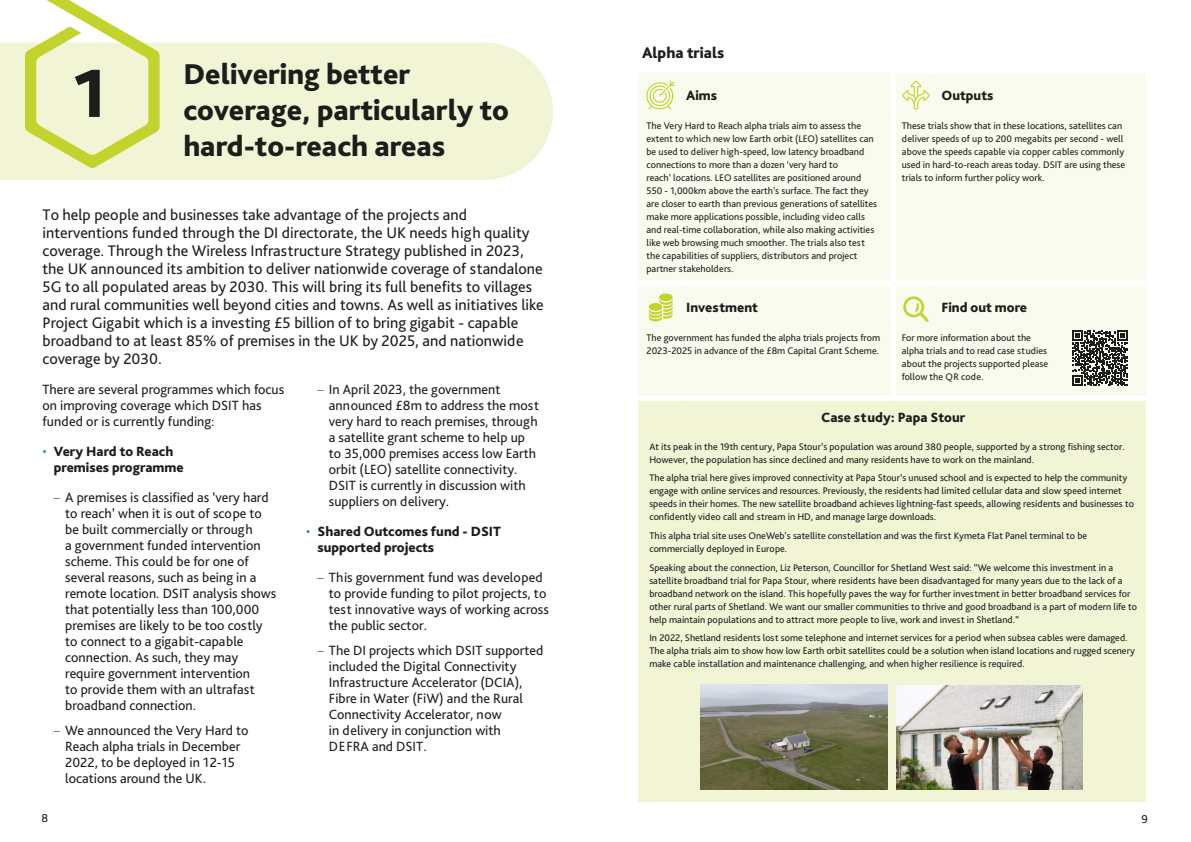
<style>
.page{position:relative;width:1191px;height:842px;background:#fff}
.page>*{position:absolute;margin:0;border:0;box-sizing:border-box;transform-origin:0 0}
.Heading_1{font:800 71px "Bliss Pro";color:#1d1d1b}
.Heading_1-2{font:800 30px/36px "Bliss Pro";color:#1d1d1b}
.Intro_Paragraph{font:16px/18px "Bliss Pro";color:#1d1d1b}
.Heading_2{font:800 16px "Bliss Pro";color:#1d1d1b}
.Body_Copy{font:14px/16px "Bliss Pro";color:#1d1d1b}
.Table_Head{font:800 14px/16px "Bliss Pro";color:#1d1d1b}
.Body_Copy-2{font:800 14px "Bliss Pro";color:#1d1d1b}
.t1{font:12px "Bliss Pro";color:#1d1d1b}
.Table_Text{font:10px/13px "Bliss Pro";color:#1d1d1b}
.s1{font-weight:400;color:#468e99}
.s2{color:#468e99}
</style>
<div class="page">
<div style="left:0;top:43px;width:553px;height:137px;background:#f1f4d5"></div>
<div style="left:638px;top:72px;width:508px;height:324px;background:#fafbef"></div>
<div style="left:638px;top:398px;width:510px;height:404px;background:#f1f4d5"></div>
<div style="left:890px;top:68px;width:45px;height:5px;background:#fff"></div>
<div style="left:935px;top:68px;width:216px;height:5px;background:#fff"></div>
<div style="left:893px;top:281px;width:42px;height:5px;background:#fff"></div>
<div style="left:935px;top:281px;width:216px;height:5px;background:#fff"></div>
<div style="left:638px;top:396px;width:42px;height:5px;background:#fff"></div>
<div style="left:680px;top:396px;width:213px;height:5px;background:#fff"></div>
<div style="left:1146px;top:401px;width:5px;height:401px;background:#fff"></div>
<div style="left:890px;top:73px;width:5px;height:40px;background:#fff"></div>
<div style="left:890px;top:113px;width:5px;height:168px;background:#fff"></div>
<div style="left:890px;top:286px;width:5px;height:40px;background:#fff"></div>
<div style="left:890px;top:326px;width:5px;height:70px;background:#fff"></div>
<div style="left:893px;top:396px;width:42px;height:5px;background:#fff"></div>
<div style="left:935px;top:396px;width:216px;height:5px;background:#fff"></div>
<div style="left:638px;top:281px;width:42px;height:5px;background:#fff"></div>
<div style="left:680px;top:281px;width:213px;height:5px;background:#fff"></div>
<svg style="left:646px;top:81px;width:29px;height:28px"></svg>
<svg style="left:902px;top:81px;width:28px;height:28px"></svg>
<svg style="left:649px;top:293px;width:24px;height:28px"></svg>
<svg style="left:903px;top:296px;width:25px;height:26px"></svg>
<svg style="left:25px;top:0;width:135px;height:168px"></svg>
<svg style="left:1072px;top:331px;width:55px;height:54px"></svg>
<img style="left:701px;top:685px;width:186px;height:105px">
<img style="left:896px;top:685px;width:186px;height:105px">
<p class="Heading_1" style="left:73px;top:49px;width:35px">1</p>
<p class="Heading_1-2" style="left:183px;top:55px;width:327px">Delivering better coverage, particularly to hard-to-reach areas</p>
<p class="Intro_Paragraph" style="left:43px;top:205px;width:503px">To help people and businesses take advantage of the projects and interventions funded through the DI directorate, the UK needs high quality coverage. Through the Wireless Infrastructure Strategy published in 2023, the UK announced its ambition to deliver nationwide coverage of standalone 5G to all populated areas by 2030. This will bring its full benefits to villages and rural communities well beyond cities and towns. As well as initiatives like Project Gigabit which is a investing £5 billion of to bring gigabit - capable broadband to at least 85% of premises in the UK by 2025, and nationwide coverage by 2030.</p>
<p class="Body_Copy" style="left:43px;top:381px;width:243px">There are several programmes which focus on improving coverage which DSIT has funded or is currently funding:</p>
<p class="Table_Head" style="left:54px;top:443px;width:131px;text-indent:-11px"><span class="s1">•</span> Very Hard to Reach premises programme</p>
<p class="Body_Copy" style="left:65px;top:489px;width:213px;text-indent:-11px"><span class="s2">–</span> A premises is classified as ‘very hard to reach’ when it is out of scope to be built commercially or through<br>a government funded intervention scheme. This could be for one of several reasons, such as being in a remote location. DSIT analysis shows that potentially less than 100,000 premises are likely to be too costly to connect to a gigabit‑capable connection. As such, they may require government intervention<br>to provide them with an ultrafast broadband connection.</p>
<p class="Body_Copy" style="left:65px;top:722px;width:185px;text-indent:-11px"><span class="s2">–</span> We announced the Very Hard to<br>Reach alpha trials in December<br>2022, to be deployed in 12-15 locations around the UK.</p>
<p class="Body_Copy" style="left:329px;top:381px;width:212px;text-indent:-11px"><span class="s2">–</span> In April 2023, the government announced £8m to address the most very hard to reach premises, through a satellite grant scheme to help up to 35,000 premises access low Earth orbit (LEO) satellite connectivity.<br>DSIT is currently in discussion with suppliers on delivery.</p>
<p class="Table_Head" style="left:317px;top:523px;width:185px;text-indent:-11px"><span class="s1">•</span> Shared Outcomes fund - DSIT supported projects</p>
<p class="Body_Copy" style="left:329px;top:569px;width:221px;text-indent:-11px"><span class="s2">–</span> This government fund was developed to provide funding to pilot projects, to test innovative ways of working across the public sector.</p>
<p class="Body_Copy" style="left:329px;top:642px;width:216px;text-indent:-11px"><span class="s2">–</span> The DI projects which DSIT supported included the Digital Connectivity<br>Infrastructure Accelerator (DCIA),<br>Fibre in Water (FiW) and the Rural<br>Connectivity Accelerator, now<br>in delivery in conjunction with<br>DEFRA and DSIT.</p>
<p class="Heading_2" style="left:642px;top:43px;width:84px">Alpha trials</p>
<p class="Body_Copy-2" style="left:686px;top:87px;width:32px">Aims</p>
<p class="Table_Head" style="left:941px;top:87px;width:53px">Outputs</p>
<p class="Table_Text" style="left:646px;top:119px;width:232px">The Very Hard to Reach alpha trials aim to assess the extent to which new low Earth orbit (LEO) satellites can be used to deliver high-speed, low latency broadband connections to more than a dozen ‘very hard to<br>reach’ locations. LEO satellites are positioned around 550 - 1,000km above the earth’s surface. The fact they are closer to earth than previous generations of satellites make more applications possible, including video calls and real-time collaboration, while also making activities like web browsing much smoother. The trials also test the capabilities of suppliers, distributors and project partner stakeholders.</p>
<p class="Table_Text" style="left:901px;top:119px;width:225px">These trials show that in these locations, satellites can deliver speeds of up to 200 megabits per second - well above the speeds capable via copper cables commonly used in hard-to-reach areas today. DSIT are using these trials to inform further policy work.</p>
<p class="Body_Copy-2" style="left:686px;top:299px;width:73px">Investment</p>
<p class="Table_Head" style="left:941px;top:299px;width:87px">Find out more</p>
<p class="Table_Text" style="left:646px;top:331px;width:235px">The government has funded the alpha trials projects from<br>2023-2025 in advance of the £8m Capital Grant Scheme.</p>
<p class="Table_Text" style="left:901px;top:331px;width:148px">For more information about the alpha trials and to read case studies about the projects supported please follow the QR code.</p>
<p class="Table_Head" style="left:821px;top:409px;width:146px">Case study: Papa Stour</p>
<p class="Table_Text" style="left:649px;top:439px;width:477px">At its peak in the 19th century, Papa Stour’s population was around 380 people, supported by a strong fishing sector.<br>However, the population has since declined and many residents have to work on the mainland.</p>
<p class="Table_Text" style="left:649px;top:471px;width:486px">The alpha trial here gives improved connectivity at Papa Stour’s unused school and is expected to help the community engage with online services and resources. Previously, the residents had limited cellular data and slow speed internet speeds in their homes. The new satellite broadband achieves lightning-fast speeds, allowing residents and businesses to confidently video call and stream in HD, and manage large downloads.</p>
<p class="Table_Text" style="left:649px;top:529px;width:439px">This alpha trial site uses OneWeb’s satellite constellation and was the first Kymeta Flat Panel terminal to be commercially deployed in Europe.</p>
<p class="Table_Text" style="left:649px;top:560px;width:489px">Speaking about the connection, Liz Peterson, Councillor for Shetland West said: “We welcome this investment in a satellite broadband trial for Papa Stour, where residents have been disadvantaged for many years due to the lack of a broadband network on the island. This hopefully paves the way for further investment in better broadband services for other rural parts of Shetland. We want our smaller communities to thrive and good broadband is a part of modern life to help maintain populations and to attract more people to live, work and invest in Shetland.”</p>
<p class="Table_Text" style="left:649px;top:631px;width:487px">In 2022, Shetland residents lost some telephone and internet services for a period when subsea cables were damaged.<br>The alpha trials aim to show how low Earth orbit satellites could be a solution when island locations and rugged scenery make cable installation and maintenance challenging, and when higher resilience is required.</p>
<p class="t1" style="left:42px;top:811px;width:8px">8</p>
<p class="t1" style="left:1141px;top:812px;width:8px">9</p>
</div>
